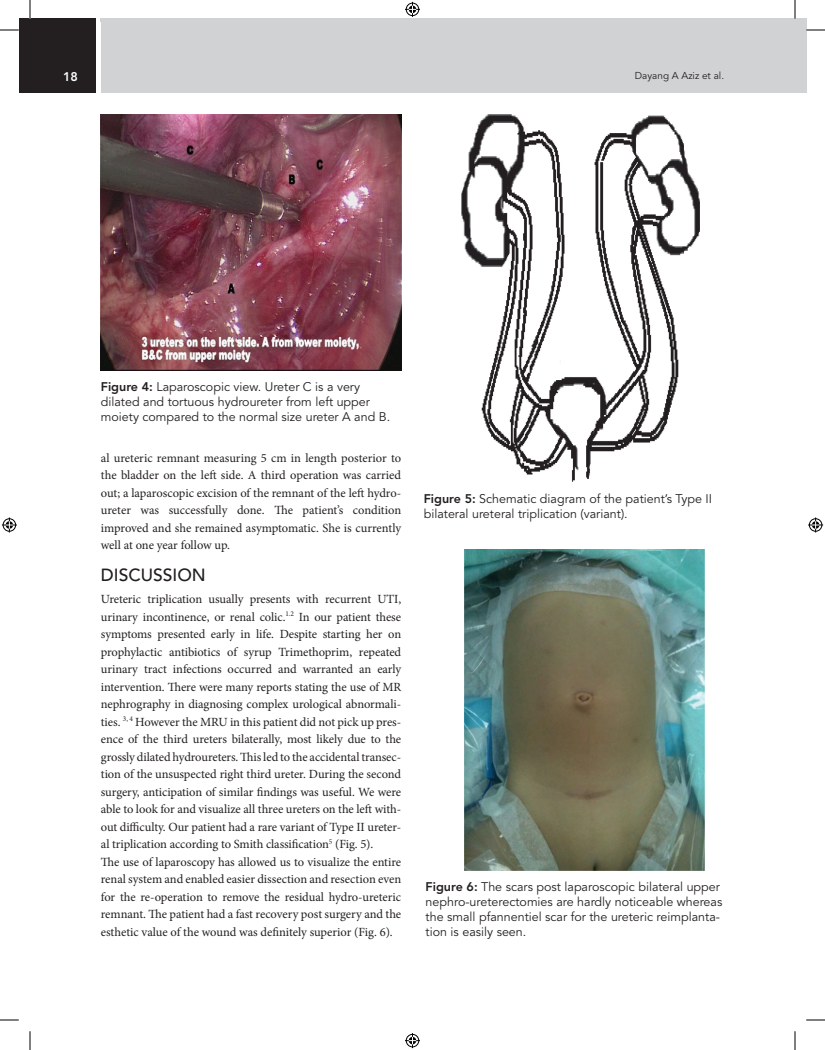
<style>
.page{position:relative;width:825px;height:1050px;background:#fff}
.page>*{position:absolute;margin:0;border:0;box-sizing:border-box;transform-origin:0 0}
.t1{font:500 17.5px "Avenir LT Std";color:#231f20}
.t2{font:12.5px/17.5px "Minion Pro";letter-spacing:-.005em;color:#231f20;text-align:justify}
.t3{font:12.5px/15px "Avenir LT Std";color:#231f20}
.t4{font:800 12.5px "Avenir LT Std";color:#fff}
.t5{font:10px "Avenir LT Std";color:#231f20}
.s1{font-weight:800}
</style>
<div class="page">
<div style="left:795px;top:19px;width:11px;height:74px;background:#d1d2d4"></div>
<div style="left:19px;top:19px;width:77px;height:74px;background:#231f20"></div>
<div style="left:101px;top:19px;width:694px;height:74px;background:#d1d2d4"></div>
<img style="left:101px;top:114px;width:300px;height:257px">
<img style="left:462px;top:114px;width:238px;height:368px">
<img style="left:465px;top:550px;width:239px;height:321px">
<svg style="left:0;top:29px;width:19px;height:2px"></svg>
<svg style="left:806px;top:29px;width:19px;height:2px"></svg>
<svg style="left:0;top:1019px;width:19px;height:2px"></svg>
<svg style="left:806px;top:1019px;width:19px;height:2px"></svg>
<svg style="left:29px;top:0;width:2px;height:19px"></svg>
<svg style="left:29px;top:1031px;width:2px;height:19px"></svg>
<svg style="left:794px;top:0;width:2px;height:19px"></svg>
<svg style="left:794px;top:1031px;width:2px;height:19px"></svg>
<svg style="left:405px;top:2px;width:15px;height:15px"></svg>
<svg style="left:405px;top:1033px;width:15px;height:15px"></svg>
<svg style="left:2px;top:518px;width:15px;height:14px"></svg>
<svg style="left:808px;top:518px;width:15px;height:14px"></svg>
<p class="t4" style="left:63px;top:69px;width:16px">18</p>
<p class="t5" style="left:635px;top:70px;width:91px">Dayang A Aziz et al.</p>
<p class="t3" style="left:101px;top:380px;width:291px"><span class="s1">Figure 4:</span> Laparoscopic view. Ureter C is a very dilated and tortuous hydroureter from left upper moiety compared to the normal size ureter A and B.</p>
<p class="t2" style="left:101px;top:449px;width:302px">al ureteric remnant measuring 5 cm in length posterior to the bladder on the left side. A third operation was carried out; a laparoscopic excision of the remnant of the left hydro&shy;ureter was successfully done. The patient’s condition improved and she remained asymptomatic. She is currently well at one year follow up.</p>
<h1 class="t1" style="left:101px;top:564px;width:107px">DISCUSSION</h1>
<p class="t2" style="left:101px;top:590px;width:302px;text-align:left">Ureteric triplication usually presents with recurrent UTI, urinary incontinence, or renal colic.<sup>1.2</sup> In our patient these symptoms presented early in life. Despite starting her on prophylactic antibiotics of syrup Trimethoprim, repeated urinary tract infections occurred and warranted an early intervention. There were many reports stating the use of MR nephrography in diagnosing complex urological abnormali&shy;ties. <sup>3,</sup> <sup>4</sup> However the MRU in this patient did not pick up pres&shy;ence of the third ureters bilaterally, most likely due to the grossly dilated hydroureters. This led to the accidental transec&shy;tion of the unsuspected right third ureter. During the second surgery, anticipation of similar findings was useful. We were able to look for and visualize all three ureters on the left with&shy;out difficulty. Our patient had a rare variant of Type II ureter&shy;al triplication according to Smith classification<sup>5</sup> (Fig. 5).<br>The use of laparoscopy has allowed us to visualize the entire renal system and enabled easier dissection and resection even for the re-operation to remove the residual hydro-ureteric remnant. The patient had a fast recovery post surgery and the esthetic value of the wound was definitely superior (Fig. 6).</p>
<p class="t3" style="left:424px;top:492px;width:290px"><span class="s1">Figure 5:</span> Schematic diagram of the patient’s Type II bilateral ureteral triplication (variant).</p>
<p class="t3" style="left:426px;top:879px;width:298px"><span class="s1">Figure 6:</span> The scars post laparoscopic bilateral upper nephro-ureterectomies are hardly noticeable whereas the small pfannentiel scar for the ureteric reimplanta&shy;tion is easily seen.</p>
</div>
